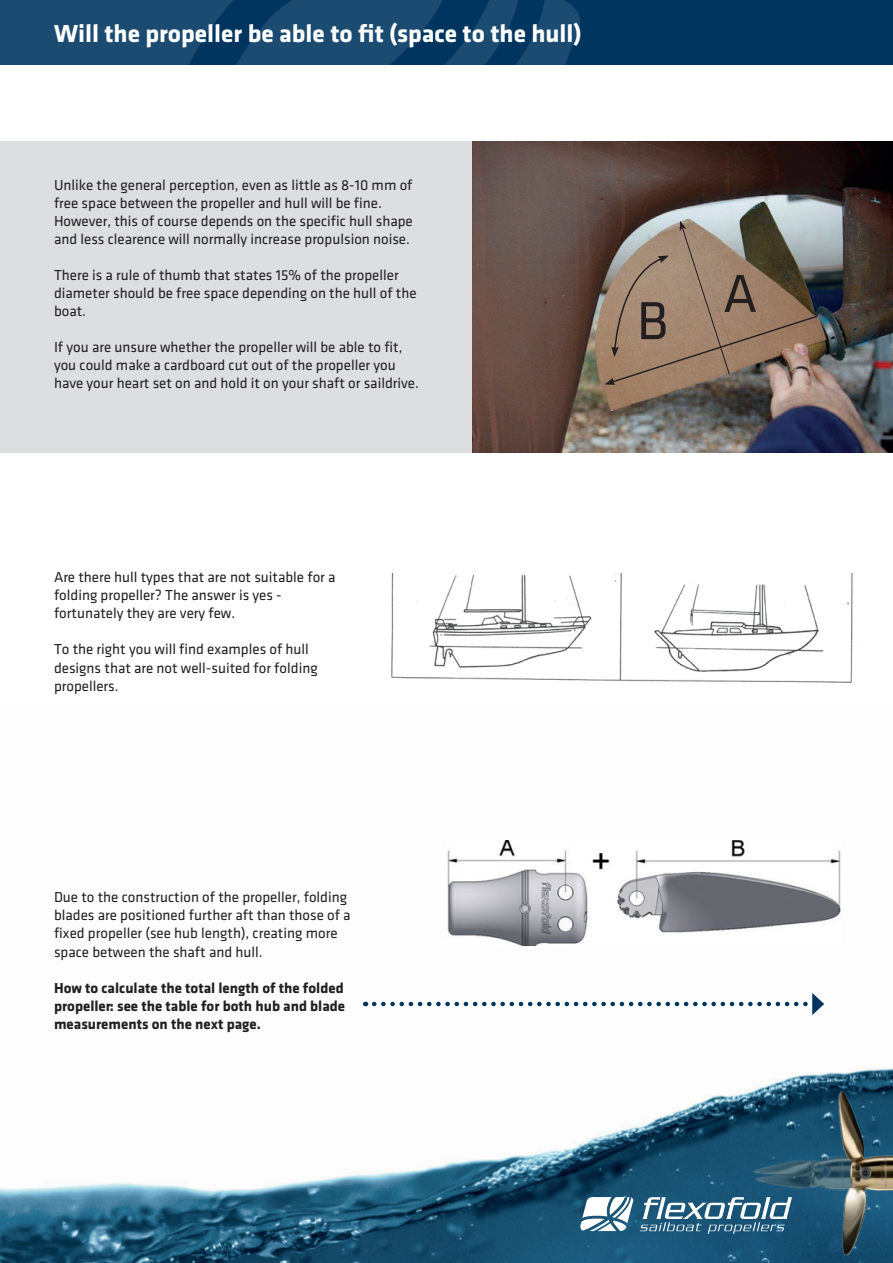
<style>
.page{position:relative;width:893px;height:1263px;background:#fff}
.page>*{position:absolute;margin:0;border:0;box-sizing:border-box;transform-origin:0 0}
.t1{font:55.5px "Klavika";color:#231f20}
.t2{font:700 25.5px "Klavika";color:#fff}
.t3{font:15px/18px "Klavika";color:#231f20}
.t4{font:700 15px/18px "Klavika";color:#231f20;text-align:justify}
</style>
<div class="page">
<img style="left:0;top:840px;width:893px;height:423px">
<svg style="left:580px;top:1197px;width:54px;height:34px"></svg>
<svg style="left:640px;top:1197px;width:101px;height:37px"></svg>
<img style="left:741px;top:1083px;width:152px;height:179px">
<div style="left:0;top:141px;width:472px;height:312px;background:#dddee0"></div>
<div style="left:0;top:0;width:893px;height:65px;background:#003560"></div>
<svg style="left:0;top:0;width:580px;height:65px"></svg>
<img style="left:472px;top:141px;width:421px;height:312px">
<img style="left:391px;top:573px;width:462px;height:110px">
<img style="left:446px;top:841px;width:395px;height:104px">
<svg style="left:374px;top:993px;width:450px;height:22px"></svg>
<svg style="left:604px;top:221px;width:215px;height:164px;background:#927d6c"></svg>
<h2 class="t2" style="left:54px;top:15px;width:529px">Will the propeller be able to fit (space to the hull)</h2>
<p class="t3" style="left:54px;top:176px;width:360px">Unlike the general perception, even as little as 8-10 mm of free space between the propeller and hull will be fine.<br>However, this of course depends on the specific hull shape and less clearence will normally increase propulsion noise.</p>
<p class="t3" style="left:54px;top:266px;width:364px">There is a rule of thumb that states 15% of the propeller diameter should be free space depending on the hull of the boat.</p>
<p class="t3" style="left:54px;top:338px;width:366px">If you are unsure whether the propeller will be able to fit, you could make a cardboard cut out of the propeller you have your heart set on and hold it on your shaft or saildrive.</p>
<h1 class="t1" style="left:637px;top:284px;width:33px">B</h1>
<h1 class="t1" style="left:723px;top:257px;width:36px">A</h1>
<p class="t3" style="left:54px;top:567px;width:283px">Are there hull types that are not suitable for a folding propeller? The answer is yes - fortunately they are very few.</p>
<p class="t3" style="left:54px;top:640px;width:265px">To the right you will find examples of hull designs that are not well-suited for folding propellers.</p>
<p class="t3" style="left:54px;top:887px;width:298px">Due to the construction of the propeller, folding blades are positioned further aft than those of a fixed propeller (see hub length), creating more space between the shaft and hull.</p>
<p class="t4" style="left:54px;top:978px;width:293px">How to calculate the total length of the folded propeller: see the table for both hub and blade measurements on the next page.</p>
</div>
